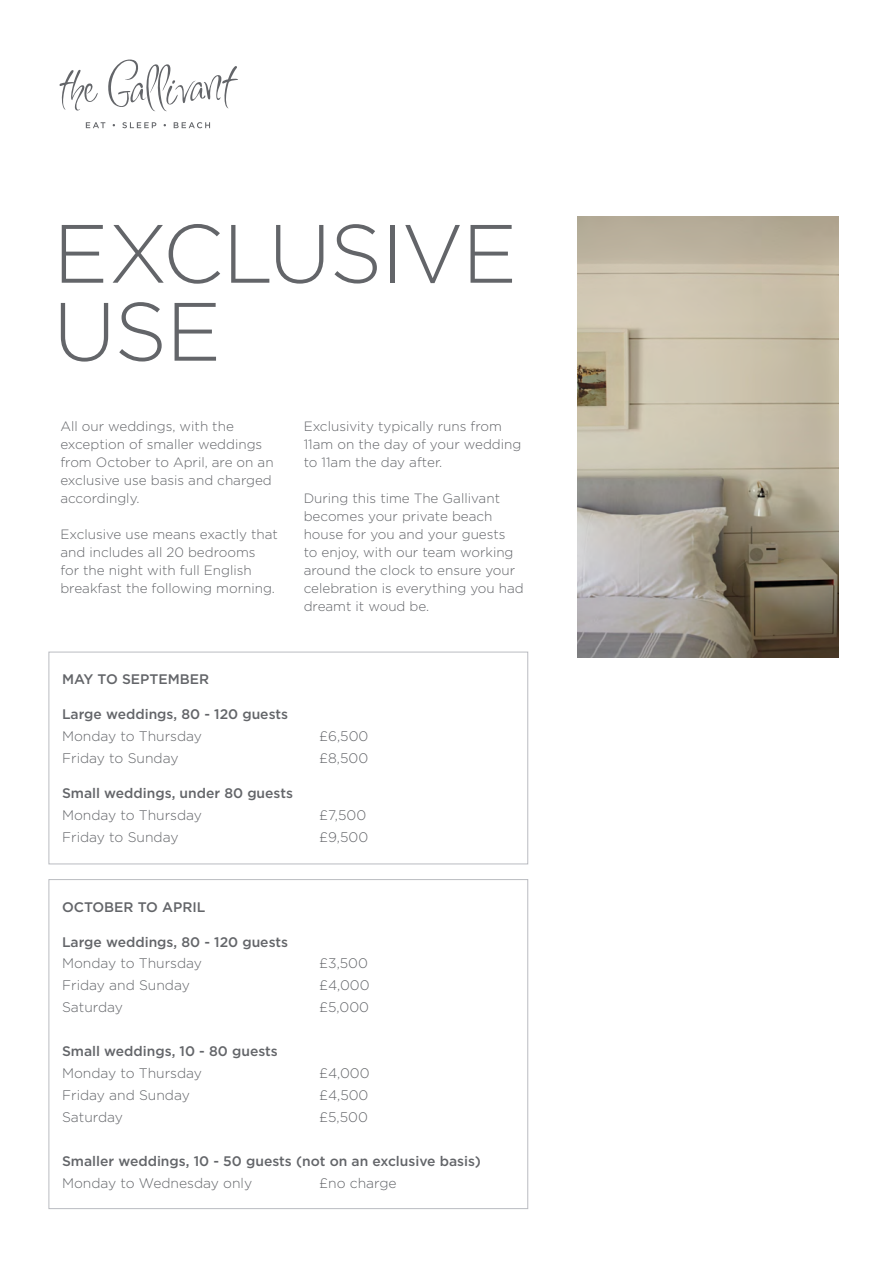
<style>
.page{position:relative;width:893px;height:1263px;background:#fff}
.page>*{position:absolute;margin:0;border:0;box-sizing:border-box;transform-origin:0 0}
.t1{font:300 82.5px/78px "Gotham";letter-spacing:-.02em;color:#636569}
.t2{font:300 13.8px "Gotham";color:#636569}
.t3{font:500 13.8px "Gotham";color:#636569}
.t4{font:300 13.5px/18px "Gotham";color:#636569}
</style>
<div class="page">
<img style="left:578px;top:217px;width:261px;height:440px">
<div style="left:49px;top:652px;width:479px;height:212px;border:1px solid #babcc1"></div>
<div style="left:49px;top:879px;width:479px;height:330px;border:1px solid #babcc1"></div>
<svg style="left:59px;top:69px;width:39px;height:42px"></svg>
<svg style="left:108px;top:59px;width:130px;height:53px"></svg>
<svg style="left:86px;top:122px;width:19px;height:6px"></svg>
<svg style="left:122px;top:122px;width:34px;height:6px"></svg>
<svg style="left:174px;top:122px;width:36px;height:6px"></svg>
<h1 class="t1" style="left:53px;top:212px;width:466px">EXCLUSIVE<br>USE</h1>
<p class="t4" style="left:60px;top:417px;width:215px">All our weddings, with the exception of smaller weddings from October to April, are on an exclusive use basis and charged accordingly.</p>
<p class="t4" style="left:60px;top:525px;width:219px">Exclusive use means exactly that and includes all 20 bedrooms<br>for the night with full English breakfast the following morning.</p>
<p class="t4" style="left:304px;top:417px;width:219px">Exclusivity typically runs from<br>11am on the day of your wedding to 11am the day after.</p>
<p class="t4" style="left:304px;top:489px;width:222px">During this time The Gallivant becomes your private beach house for you and your guests<br>to enjoy, with our team working around the clock to ensure your celebration is everything you had dreamt it woud be.</p>
<p class="t3" style="left:62px;top:670px;width:149px">MAY TO SEPTEMBER</p>
<p class="t3" style="left:62px;top:705px;width:228px">Large weddings, 80 - 120 guests</p>
<p class="t2" style="left:62px;top:727px;width:142px">Monday to Thursday</p>
<p class="t2" style="left:319px;top:727px;width:51px">£6,500</p>
<p class="t2" style="left:62px;top:749px;width:118px">Friday to Sunday</p>
<p class="t2" style="left:319px;top:749px;width:50px">£8,500</p>
<p class="t3" style="left:62px;top:784px;width:233px">Small weddings, under 80 guests</p>
<p class="t2" style="left:62px;top:806px;width:142px">Monday to Thursday</p>
<p class="t2" style="left:319px;top:806px;width:48px">£7,500</p>
<p class="t2" style="left:62px;top:828px;width:118px">Friday to Sunday</p>
<p class="t2" style="left:319px;top:828px;width:50px">£9,500</p>
<p class="t3" style="left:62px;top:898px;width:145px">OCTOBER TO APRIL</p>
<p class="t3" style="left:62px;top:932px;width:228px">Large weddings, 80 - 120 guests</p>
<p class="t2" style="left:62px;top:955px;width:142px">Monday to Thursday</p>
<p class="t2" style="left:319px;top:955px;width:50px">£3,500</p>
<p class="t2" style="left:62px;top:977px;width:129px">Friday and Sunday</p>
<p class="t2" style="left:319px;top:977px;width:52px">£4,000</p>
<p class="t2" style="left:62px;top:999px;width:63px">Saturday</p>
<p class="t2" style="left:319px;top:999px;width:51px">£5,000</p>
<p class="t3" style="left:62px;top:1042px;width:217px">Small weddings, 10 - 80 guests</p>
<p class="t2" style="left:62px;top:1064px;width:142px">Monday to Thursday</p>
<p class="t2" style="left:319px;top:1064px;width:52px">£4,000</p>
<p class="t2" style="left:62px;top:1086px;width:129px">Friday and Sunday</p>
<p class="t2" style="left:319px;top:1086px;width:51px">£4,500</p>
<p class="t2" style="left:62px;top:1108px;width:63px">Saturday</p>
<p class="t2" style="left:319px;top:1108px;width:50px">£5,500</p>
<p class="t3" style="left:62px;top:1152px;width:420px">Smaller weddings, 10 - 50 guests (not on an exclusive basis)</p>
<p class="t2" style="left:62px;top:1174px;width:192px">Monday to Wednesday only</p>
<p class="t2" style="left:319px;top:1174px;width:79px">£no charge</p>
</div>
